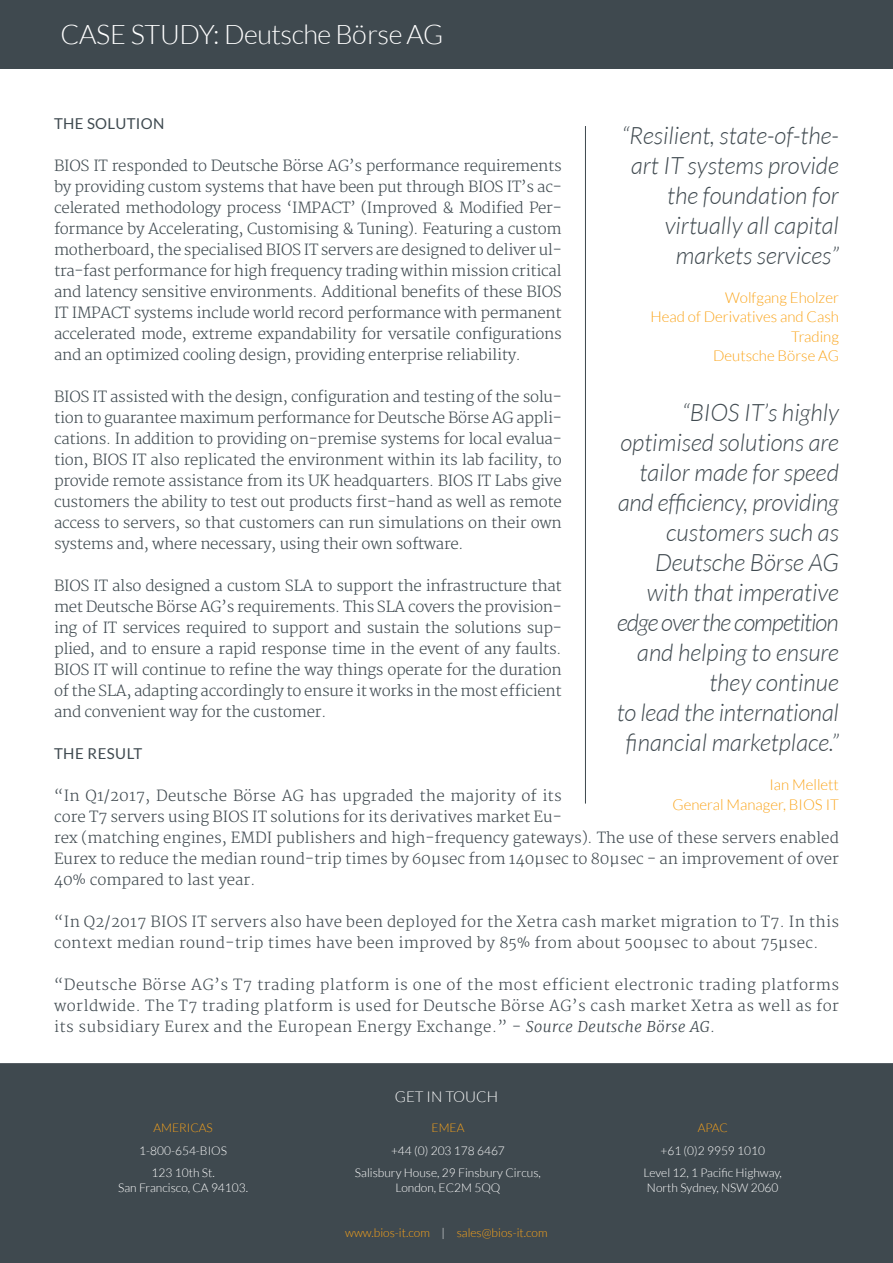
<style>
.page{position:relative;width:893px;height:1263px;background:#fff}
.page>*{position:absolute;margin:0;border:0;box-sizing:border-box;transform-origin:0 0}
.t1{font:300 27px "Lato";letter-spacing:-.02em;color:#fff}
.t2{font:italic 300 24px/30px "Lato";color:#3f494f;text-align:right}
.t3{font:300 15px/21px "Merriweather";letter-spacing:-.02em;color:#3f4a50;text-align:justify}
.t4{font:300 15px/21px "Merriweather";letter-spacing:.01em;color:#3f494f}
.t5{font:300 15px/19.5px "Lato";color:#faa41a;text-align:right}
.t6{font:15px "Lato";letter-spacing:.02em;color:#3f4a50}
.t7{font:300 15px "Lato";color:#fff}
.t8{font:300 12px/22.5px "Lato";color:#fff;text-align:center}
.t9{font:300 12px "Lato";color:#faa41a}
.s1{font-style:italic}
.s2{color:#fff}
</style>
<div class="page">
<div style="left:0;top:0;width:893px;height:69px;background:#3f494f"></div>
<hr style="left:585px;top:126px;width:1px;height:677px;background:#3f494f">
<div style="left:0;top:1063px;width:893px;height:200px;background:#3f494f"></div>
<h1 class="t1" style="left:60px;top:20px;width:384px">CASE STUDY: Deutsche Börse AG</h1>
<p class="t6" style="left:54px;top:115px;width:112px">THE SOLUTION</p>
<p class="t3" style="left:54px;top:156px;width:509px">BIOS IT responded to Deutsche Börse AG’s performance requirements by providing custom systems that have been put through BIOS IT’s ac&shy;celerated methodology process ‘IMPACT’ (Improved &amp; Modified Per&shy;formance by Accelerating, Customising &amp; Tuning). Featuring a custom motherboard, the specialised BIOS IT servers are designed to deliver ul&shy;tra-fast performance for high frequency trading within mission critical and latency sensitive environments. Additional benefits of these BIOS IT IMPACT systems include world record performance with permanent accelerated mode, extreme expandability for versatile configurations and an optimized cooling design, providing enterprise reliability.</p>
<p class="t3" style="left:54px;top:387px;width:509px">BIOS IT assisted with the design, configuration and testing of the solu&shy;tion to guarantee maximum performance for Deutsche Börse AG appli&shy;cations. In addition to providing on-premise systems for local evalua&shy;tion, BIOS IT also replicated the environment within its lab facility, to provide remote assistance from its UK headquarters. BIOS IT Labs give customers the ability to test out products first-hand as well as remote access to servers, so that customers can run simulations on their own systems and, where necessary, using their own software.</p>
<p class="t3" style="left:54px;top:576px;width:509px">BIOS IT also designed a custom SLA to support the infrastructure that met Deutsche Börse AG’s requirements. This SLA covers the provision&shy;ing of IT services required to support and sustain the solutions sup&shy;plied, and to ensure a rapid response time in the event of any faults.<br>BIOS IT will continue to refine the way things operate for the duration of the SLA, adapting accordingly to ensure it works in the most efficient and convenient way for the customer.</p>
<p class="t6" style="left:54px;top:745px;width:90px">THE RESULT</p>
<p class="t4" style="left:54px;top:786px;width:786px">“In Q1/2017, Deutsche Börse AG has upgraded the majority of its<br>core T7 servers using BIOS IT solutions for its derivatives market Eu-<br>rex (matching engines, EMDI publishers and high-frequency gateways). The use of these servers enabled Eurex to reduce the median round-trip times by 60μsec from 140μsec to 80μsec - an improvement of over 40% compared to last year.</p>
<p class="t4" style="left:54px;top:912px;width:786px">“In Q2/2017 BIOS IT servers also have been deployed for the Xetra cash market migration to T7. In this context median round-trip times have been improved by 85% from about 500μsec to about 75μsec.</p>
<p class="t4" style="left:54px;top:975px;width:787px;text-align:justify">“Deutsche Börse AG’s T7 trading platform is one of the most efficient electronic trading platforms worldwide. The T7 trading platform is used for Deutsche Börse AG’s cash market Xetra as well as for its subsidiary Eurex and the European Energy Exchange.” - <span class="s1">Source Deutsche Börse AG</span>.</p>
<h2 class="t2" style="left:622px;top:121px;width:219px">“Resilient, state-of-the&shy;art IT systems provide the foundation for virtually all capital markets services”</h2>
<p class="t5" style="left:651px;top:288px;width:190px">Wolfgang Eholzer<br>Head of Derivatives and Cash<br>Trading<br>Deutsche Börse AG</p>
<p class="t2" style="left:617px;top:399px;width:224px">“BIOS IT’s highly optimised solutions are tailor made for speed and efficiency, providing customers such as<br>Deutsche Börse AG with that imperative edge over the competition and helping to ensure they continue<br>to lead the international financial marketplace.”</p>
<p class="t5" style="left:672px;top:775px;width:168px">Ian Mellett<br>General Manager, BIOS IT</p>
<p class="t9" style="left:154px;top:1121px;width:61px">AMERICAS</p>
<p class="t8" style="left:139px;top:1139px;width:89px">1-800-654-BIOS<br>123 10th St.</p>
<p class="t8" style="left:118px;top:1177px;width:131px">San Francisco, CA 94103.</p>
<p class="t7" style="left:395px;top:1088px;width:105px">GET IN TOUCH</p>
<p class="t9" style="left:432px;top:1121px;width:34px">EMEA</p>
<p class="t8" style="left:355px;top:1139px;width:188px">+44 (0) 203 178 6467<br>Salisbury House, 29 Finsbury Circus,</p>
<p class="t8" style="left:395px;top:1177px;width:106px">London, EC2M 5QQ</p>
<p class="t9" style="left:345px;top:1226px;width:204px">www.bios-it.com <span class="s2">|</span> sales@bios-it.com</p>
<p class="t9" style="left:698px;top:1121px;width:32px">APAC</p>
<p class="t8" style="left:644px;top:1139px;width:140px">+61 (0)2 9959 1010<br>Level 12, 1 Pacific Highway,</p>
<p class="t8" style="left:647px;top:1177px;width:133px">North Sydney, NSW 2060</p>
</div>
